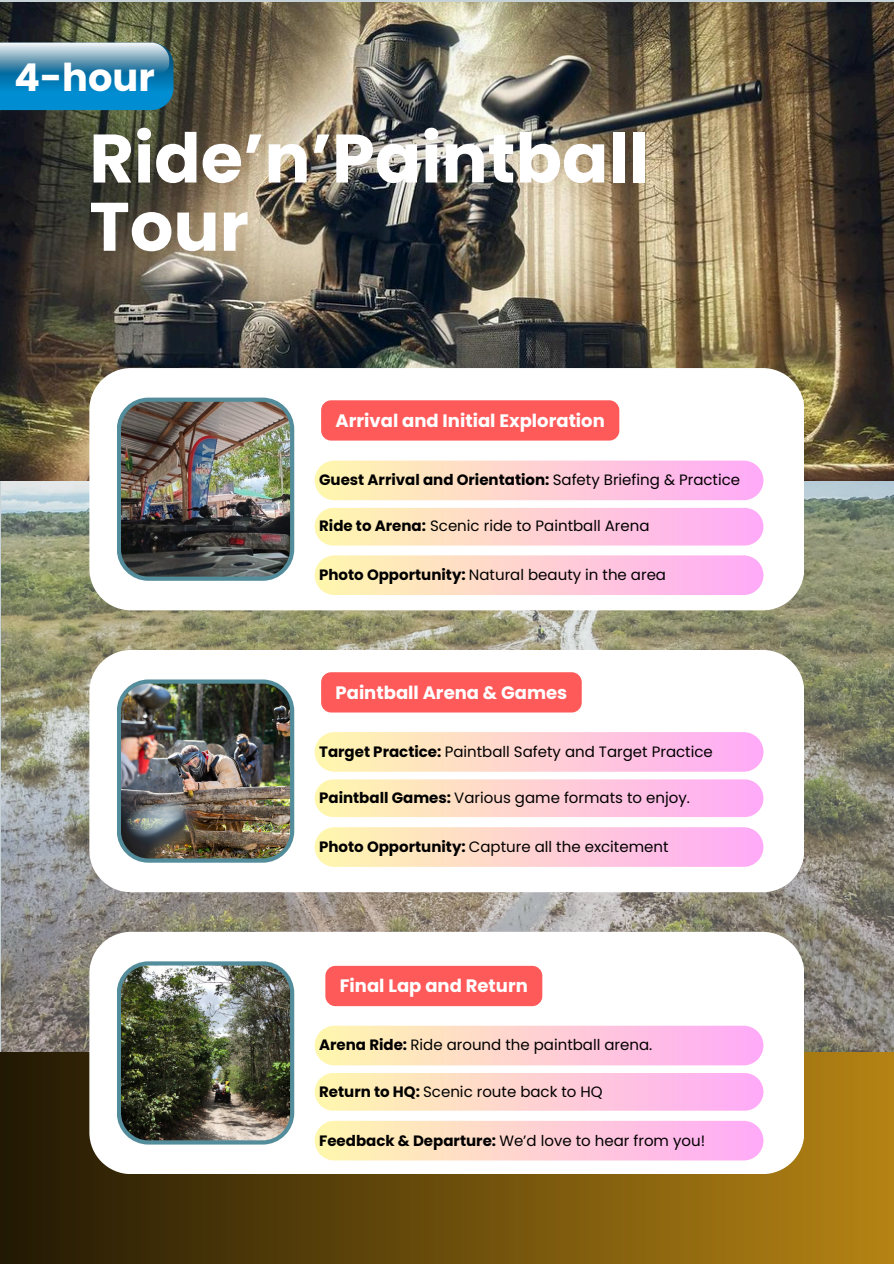
<style>
.page{position:relative;width:894px;height:1264px;background:#fff}
.page>*{position:absolute;margin:0;border:0;box-sizing:border-box;transform-origin:0 0}
.t1{font:700 68.4px/68.2px "Poppins";color:#fff}
.t2{font:700 38.25px "Poppins";color:#fff}
.t3{font:700 18px "Poppins";color:#fff}
.t4{font:15px "Poppins";color:#000}
.t5{font:700 15px "Poppins";color:#000}
.s1{font-weight:400}
.s2{font-weight:700}
</style>
<div class="page">
<img style="left:2px;top:481px;width:891px;height:571px">
<img style="left:0;top:3px;width:893px;height:478px">
<div style="left:0;top:1052px;width:893px;height:211px;background:linear-gradient(to right,#211804,#b58314)"></div>
<div style="left:89px;top:931px;width:715px;height:243px;background:#fff;border-radius:42px"></div>
<div style="left:89px;top:368px;width:715px;height:242px;background:#fff;border-radius:42px"></div>
<div style="left:89px;top:650px;width:715px;height:242px;background:#fff;border-radius:42px"></div>
<img style="left:117px;top:397px;width:177px;height:184px">
<img style="left:117px;top:679px;width:177px;height:183px">
<img style="left:117px;top:961px;width:177px;height:183px">
<svg style="left:0;top:43px;width:173px;height:67px;background:#3793c0"></svg>
<svg style="left:314px;top:460px;width:449px;height:40px;background:#ffd2d3"></svg>
<svg style="left:314px;top:508px;width:449px;height:37px;background:#ffd1d3"></svg>
<svg style="left:314px;top:555px;width:449px;height:40px;background:#ffd1d3"></svg>
<svg style="left:314px;top:732px;width:449px;height:39px;background:#ffd1d3"></svg>
<svg style="left:314px;top:779px;width:449px;height:38px;background:#ffd1d3"></svg>
<svg style="left:314px;top:827px;width:449px;height:39px;background:#ffd1d3"></svg>
<svg style="left:314px;top:1025px;width:449px;height:40px;background:#ffd2d4"></svg>
<svg style="left:314px;top:1073px;width:449px;height:37px;background:#ffd1d3"></svg>
<svg style="left:314px;top:1120px;width:449px;height:40px;background:#ffd2d4"></svg>
<div style="left:321px;top:400px;width:298px;height:40px;background:#ff5a5a;border-radius:10px"></div>
<div style="left:325px;top:965px;width:217px;height:41px;background:#ff5a5a;border-radius:10px"></div>
<div style="left:321px;top:672px;width:260px;height:40px;background:#ff5a5a;border-radius:10px"></div>
<h3 class="t2" style="left:14px;top:51px;width:142px">4-hour</h3>
<p class="t1" style="left:89px;top:124px;width:561px">Ride’n’Paintball<br>Tour</p>
<p class="t3" style="left:335px;top:408px;width:271px">Arrival and Initial Exploration</p>
<h3 class="t5" style="left:319px;top:469px;width:422px">Guest Arrival and Orientation: <span class="s1">Safety Briefing &amp; Practice</span></h3>
<p class="t4" style="left:319px;top:515px;width:332px"><span class="s2">Ride to Arena:</span> Scenic ride to Paintball Arena</p>
<p class="t4" style="left:319px;top:564px;width:348px"><span class="s2">Photo Opportunity:</span> Natural beauty in the area</p>
<p class="t3" style="left:335px;top:679px;width:233px">Paintball Arena &amp; Games</p>
<p class="t4" style="left:319px;top:741px;width:395px"><span class="s2">Target Practice:</span> Paintball Safety and Target Practice</p>
<p class="t4" style="left:319px;top:787px;width:372px"><span class="s2">Paintball Games:</span> Various game formats to enjoy.</p>
<p class="t4" style="left:319px;top:836px;width:351px"><span class="s2">Photo Opportunity:</span> Capture all the excitement</p>
<p class="t3" style="left:340px;top:973px;width:189px">Final Lap and Return</p>
<p class="t4" style="left:319px;top:1034px;width:335px"><span class="s2">Arena Ride:</span> Ride around the paintball arena.</p>
<h3 class="t4" style="left:319px;top:1080px;width:285px"><span class="s2">Return to HQ:</span> Scenic route back to HQ</h3>
<p class="t4" style="left:319px;top:1129px;width:387px"><span class="s2">Feedback &amp; Departure:</span> We’d love to hear from you!</p>
</div>
